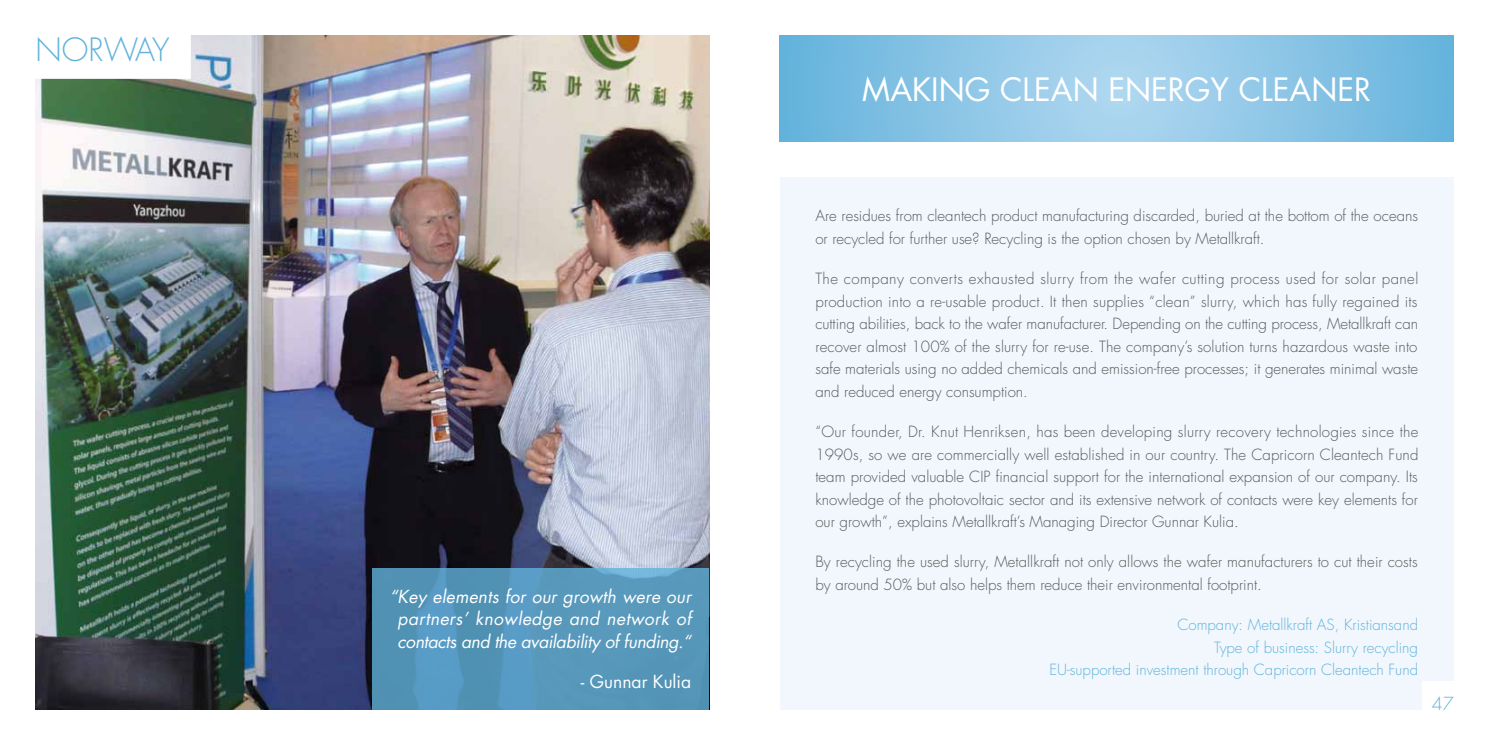
<style>
.page{position:relative;width:1489px;height:745px;background:#fff}
.page>*{position:absolute;margin:0;border:0;box-sizing:border-box;transform-origin:0 0}
.t1{font:31.25px "Futura LT";color:#fff}
.t2{font:300 31.25px "Futura LT";color:#61b3dc}
.t3{font:italic 17.5px/22.5px "Futura LT";letter-spacing:.01em;color:#fff;text-align:center}
.t4{font:17.5px "Futura LT";color:#fff}
.t5{font:300 17.5px "Futura LT";color:#61b3dc}
.t6{font:300 15px/22.5px "Futura LT";color:#58585a}
.t7{font:300 15px/22.5px "Futura LT";color:#61b3dc;text-align:right}
</style>
<div class="page">
<img style="left:35px;top:35px;width:674px;height:674px">
<div style="left:780px;top:177px;width:673px;height:532px;background:#f1f7fc"></div>
<div style="left:1421px;top:680px;width:39px;height:36px;background:#fff"></div>
<div style="left:0;top:25px;width:191px;height:54px;background:#fff"></div>
<div style="left:372px;top:567px;width:337px;height:142px;background:linear-gradient(to right,#5294ba,#599abc)"></div>
<svg style="left:780px;top:35px;width:673px;height:107px;background:#8ac4e5"></svg>
<h1 class="t2" style="left:35px;top:30px;width:136px">Norway</h1>
<p class="t3" style="left:390px;top:585px;width:303px">“Key elements for our growth were our partners’ knowledge and network of contacts and the availability of funding.“</p>
<p class="t4" style="left:580px;top:670px;width:112px">- GUNNAR KULIA</p>
<h1 class="t1" style="left:862px;top:70px;width:510px">MAKING CLEAN ENERGY CLEANER</h1>
<p class="t6" style="left:815px;top:205px;width:604px">Are residues from cleantech product manufacturing discarded, buried at the bottom of the oceans or recycled for further use? Recycling is the option chosen by Metallkraft.</p>
<p class="t6" style="left:815px;top:268px;width:604px;text-align:justify">The company converts exhausted slurry from the wafer cutting process used for solar panel production into a re-usable product. It then supplies “clean” slurry, which has fully regained its cutting abilities, back to the wafer manufacturer. Depending on the cutting process, Metallkraft can recover almost 100% of the slurry for re-use. The company’s solution turns hazardous waste into safe materials using no added chemicals and emission-free processes; it generates minimal waste and reduced energy consumption.</p>
<p class="t6" style="left:815px;top:420px;width:604px;text-align:justify">“Our founder, Dr. Knut Henriksen, has been developing slurry recovery technologies since the 1990s, so we are commercially well established in our country. The Capricorn Cleantech Fund team provided valuable CIP financial support for the international expansion of our company. Its knowledge of the photovoltaic sector and its extensive network of contacts were key elements for our growth”, explains Metallkraft’s Managing Director Gunnar Kulia.</p>
<p class="t6" style="left:815px;top:550px;width:604px">By recycling the used slurry, Metallkraft not only allows the wafer manufacturers to cut their costs by around 50% but also helps them reduce their environmental footprint.</p>
<p class="t7" style="left:1049px;top:613px;width:370px">Company: Metallkraft AS, Kristiansand<br>Type of business: Slurry recycling<br>EU-supported investment through Capricorn Cleantech Fund</p>
<p class="t5" style="left:1431px;top:692px;width:23px">47</p>
</div>
